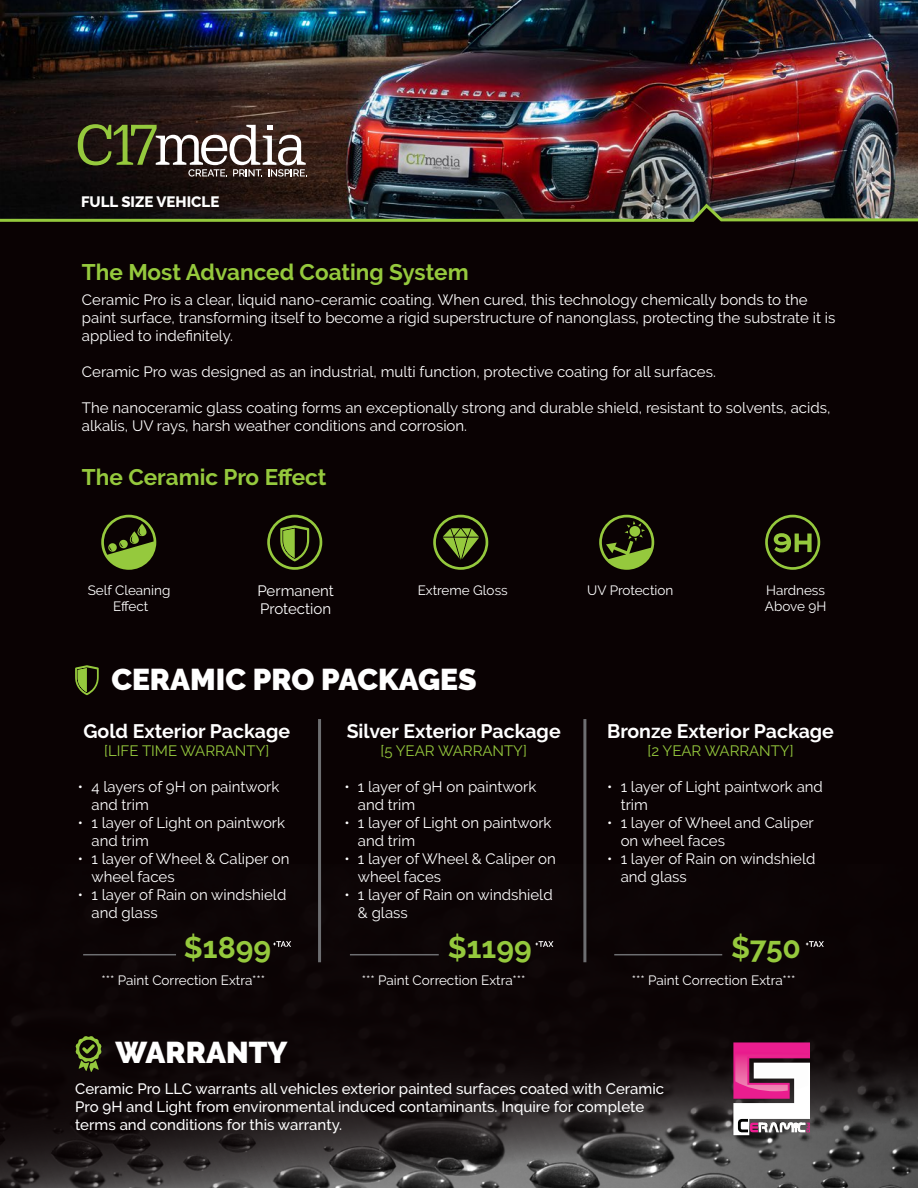
<style>
.page{position:relative;width:918px;height:1188px;background:#0a0203}
.page>*{position:absolute;margin:0;border:0;box-sizing:border-box;transform-origin:0 0}
.t1{font:900 30px "Raleway";color:#fff}
.t2{font:700 30px "Raleway";color:#95c93d}
.t3{font:700 22.5px "Raleway";color:#95c93d}
.t4{font:700 19.5px "Raleway";color:#fff}
.t5{font:15px/18px "Raleway";color:#fff}
.t6{font:500 15px/18px "Raleway";color:#fff}
.t7{font:15px "Raleway";color:#95c93d}
.t8{font:800 15px "Raleway";color:#fff}
.t9{font:13.5px/16.2px "Raleway";color:#fff;text-align:center}
</style>
<div class="page">
<img style="left:0;top:0;width:918px;height:201px">
<img style="left:0;top:864px;width:918px;height:324px">
<hr style="left:318px;top:719px;width:3px;height:243px;background:#6d6e71">
<hr style="left:583px;top:719px;width:3px;height:243px;background:#6d6e71">
<svg style="left:75px;top:1036px;width:27px;height:42px"></svg>
<svg style="left:75px;top:665px;width:24px;height:30px"></svg>
<svg style="left:273px;top:941px;width:18px;height:6px"></svg>
<svg style="left:535px;top:941px;width:18px;height:6px"></svg>
<svg style="left:806px;top:941px;width:18px;height:6px"></svg>
<svg style="left:733px;top:1042px;width:77px;height:93px;background:#c783a8"></svg>
<svg style="left:78px;top:124px;width:229px;height:53px"></svg>
<svg style="left:101px;top:515px;width:55px;height:55px"></svg>
<svg style="left:267px;top:515px;width:55px;height:55px"></svg>
<svg style="left:433px;top:515px;width:55px;height:55px"></svg>
<svg style="left:599px;top:515px;width:55px;height:55px"></svg>
<svg style="left:765px;top:515px;width:55px;height:55px"></svg>
<img style="left:0;top:201px;width:918px;height:21px">
<hr style="left:83px;top:954px;width:93px;height:1px;background:#6d6e71">
<hr style="left:350px;top:954px;width:89px;height:1px;background:#6d6e71">
<hr style="left:614px;top:954px;width:108px;height:1px;background:#6d6e71">
<p class="t8" style="left:81px;top:193px;width:140px">FULL SIZE VEHICLE</p>
<h2 class="t3" style="left:82px;top:259px;width:388px">The Most Advanced Coating System</h2>
<p class="t5" style="left:82px;top:290px;width:755px">Ceramic Pro is a clear, liquid nano-ceramic coating. When cured, this technology chemically bonds to the paint surface, transforming itself to become a rigid superstructure of nanonglass, protecting the substrate it is applied to indefinitely.</p>
<p class="t5" style="left:82px;top:362px;width:635px">Ceramic Pro was designed as an industrial, multi function, protective coating for all surfaces.</p>
<p class="t5" style="left:82px;top:398px;width:750px">The nanoceramic glass coating forms an exceptionally strong and durable shield, resistant to solvents, acids, alkalis, UV rays, harsh weather conditions and corrosion.</p>
<h2 class="t3" style="left:82px;top:464px;width:246px">The Ceramic Pro Effect</h2>
<p class="t9" style="left:88px;top:582px;width:84px">Self Cleaning<br>Effect</p>
<p class="t5" style="left:257px;top:582px;width:78px">Permanent<br>Protection</p>
<p class="t9" style="left:418px;top:582px;width:92px">Extreme Gloss</p>
<p class="t9" style="left:587px;top:582px;width:88px">UV Protection</p>
<p class="t9" style="left:765px;top:582px;width:63px;text-align:left">Hardness<br>Above 9H</p>
<h1 class="t1" style="left:111px;top:662px;width:367px">CERAMIC PRO PACKAGES</h1>
<h3 class="t4" style="left:83px;top:720px;width:208px">Gold Exterior Package</h3>
<p class="t7" style="left:104px;top:742px;width:167px">[LIFE TIME WARRANTY]</p>
<p class="t5" style="left:91px;top:778px;width:190px;text-indent:-14px">• 4 layers of 9H on paintwork and trim</p>
<p class="t5" style="left:91px;top:814px;width:195px;text-indent:-14px">• 1 layer of Light on paintwork and trim</p>
<p class="t5" style="left:91px;top:850px;width:200px;text-indent:-14px">• 1 layer of Wheel &amp; Caliper on wheel faces</p>
<p class="t5" style="left:91px;top:886px;width:196px;text-indent:-14px">• 1 layer of Rain on windshield and glass</p>
<h3 class="t4" style="left:347px;top:720px;width:215px">Silver Exterior Package</h3>
<p class="t7" style="left:381px;top:742px;width:148px">[5 YEAR WARRANTY]</p>
<p class="t5" style="left:358px;top:778px;width:180px;text-indent:-14px">• 1 layer of 9H on paintwork and trim</p>
<p class="t5" style="left:358px;top:814px;width:195px;text-indent:-14px">• 1 layer of Light on paintwork and trim</p>
<p class="t5" style="left:358px;top:850px;width:200px;text-indent:-14px">• 1 layer of Wheel &amp; Caliper on wheel faces</p>
<p class="t5" style="left:358px;top:886px;width:196px;text-indent:-14px">• 1 layer of Rain on windshield &amp; glass</p>
<h3 class="t4" style="left:607px;top:720px;width:228px">Bronze Exterior Package</h3>
<p class="t7" style="left:648px;top:742px;width:147px">[2 YEAR WARRANTY]</p>
<p class="t5" style="left:621px;top:778px;width:204px;text-indent:-14px">• 1 layer of Light paintwork and trim</p>
<p class="t5" style="left:621px;top:814px;width:195px;text-indent:-14px">• 1 layer of Wheel and Caliper on wheel faces</p>
<p class="t5" style="left:621px;top:850px;width:196px;text-indent:-14px">• 1 layer of Rain on windshield and glass</p>
<h1 class="t2" style="left:184px;top:930px;width:89px">$1899</h1>
<h1 class="t2" style="left:448px;top:930px;width:85px">$1199</h1>
<h1 class="t2" style="left:731px;top:930px;width:71px">$750</h1>
<p class="t9" style="left:102px;top:972px;width:165px">*** Paint Correction Extra***</p>
<p class="t9" style="left:362px;top:972px;width:165px">*** Paint Correction Extra***</p>
<p class="t9" style="left:632px;top:972px;width:165px">*** Paint Correction Extra***</p>
<h1 class="t1" style="left:116px;top:1035px;width:173px">WARRANTY</h1>
<p class="t6" style="left:75px;top:1080px;width:591px">Ceramic Pro LLC warrants all vehicles exterior painted surfaces coated with Ceramic<br>Pro 9H and Light from environmental induced contaminants. Inquire for complete terms and conditions for this warranty.</p>
</div>
